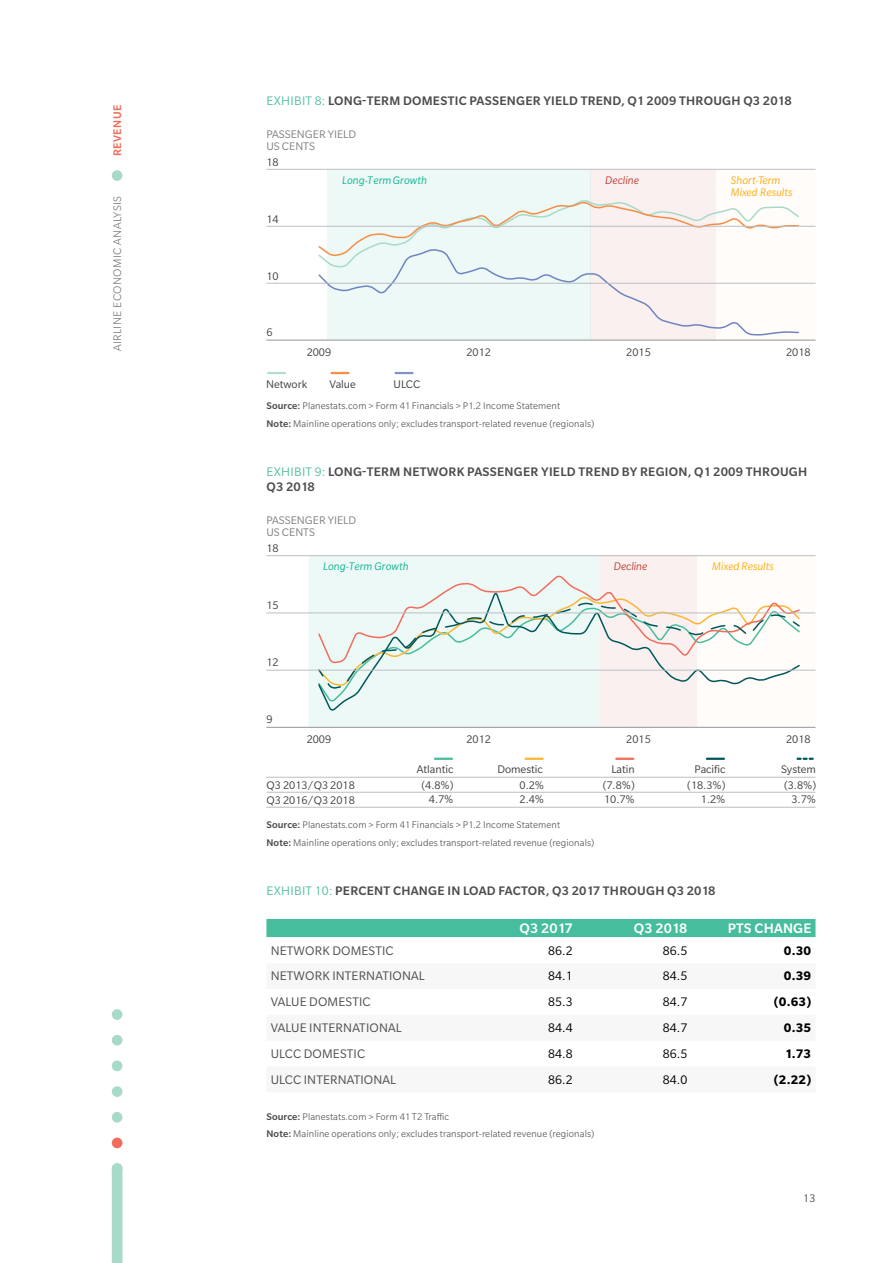
<style>
.page{position:relative;width:893px;height:1263px;background:#fff}
.page>*{position:absolute;margin:0;border:0;box-sizing:border-box;transform-origin:0 0}
.t1{font:500 15px "Slate Pro";letter-spacing:.01em;color:#fff}
.t2{font:500 13.5px/15px "Slate Pro";letter-spacing:.02em;color:#4d4d4f}
.t3{font:13.5px "Slate Pro";letter-spacing:.01em;color:#4d4d4f}
.t4{font:13.5px "Slate Pro";letter-spacing:.01em;color:#000}
.t5{font:700 13.5px "Slate Pro";letter-spacing:.01em;color:#000}
.t6{font:12px/14.2px "Slate Pro";color:#414042}
.t7{font:12px/12px "Slate Pro";color:#808285}
.t8{font:italic 12px/12px "Slate Pro";color:#fcaf17}
.t9{font:italic 12px "Slate Pro";color:#14b795}
.t10{font:300 12px "Slate Pro";letter-spacing:.035em;color:#717275}
.t11{font:italic 12px "Slate Pro";color:#c24339}
.t12{font:500 12px "Slate Pro";letter-spacing:.035em;color:#f26c5a}
.t13{font:300 10.5px/17.5px "Slate Pro";letter-spacing:.01em;color:#4d4d4f}
.s1{font-weight:400;color:#54c0a2}
.s2{font-weight:500}
</style>
<div class="page">
<div style="left:112px;top:170px;width:10px;height:11px;background:#a8dac9;border-radius:50%"></div>
<div style="left:590px;top:169px;width:126px;height:171px;background:#faf0f0"></div>
<div style="left:327px;top:169px;width:263px;height:171px;background:#edf9f7"></div>
<div style="left:716px;top:169px;width:99px;height:171px;background:#fffcf9"></div>
<svg style="left:317px;top:199px;width:483px;height:137px"></svg>
<hr style="left:266px;top:283px;width:549px;height:1px;background:#bcbec0">
<hr style="left:266px;top:226px;width:549px;height:1px;background:#bcbec0">
<hr style="left:266px;top:169px;width:549px;height:1px;background:#bcbec0">
<hr style="left:266px;top:340px;width:549px;height:1px;background:#939598">
<svg style="left:268px;top:372px;width:17px;height:2px"></svg>
<svg style="left:396px;top:372px;width:17px;height:2px"></svg>
<svg style="left:332px;top:372px;width:17px;height:2px"></svg>
<div style="left:308px;top:556px;width:9px;height:171px;background:#edf9f7"></div>
<svg style="left:317px;top:556px;width:498px;height:171px"></svg>
<hr style="left:266px;top:670px;width:549px;height:1px;background:#bcbec0">
<hr style="left:266px;top:613px;width:549px;height:1px;background:#bcbec0">
<hr style="left:266px;top:555px;width:549px;height:1px;background:#bcbec0">
<hr style="left:266px;top:727px;width:549px;height:1px;background:#939598">
<hr style="left:266px;top:777px;width:549px;height:1px;background:#bcbec0">
<hr style="left:266px;top:807px;width:549px;height:1px;background:#bcbec0">
<hr style="left:266px;top:792px;width:549px;height:1px;background:#bcbec0">
<svg style="left:435px;top:758px;width:17px;height:2px"></svg>
<svg style="left:526px;top:758px;width:17px;height:2px"></svg>
<svg style="left:616px;top:758px;width:17px;height:2px"></svg>
<svg style="left:707px;top:758px;width:17px;height:2px"></svg>
<svg style="left:798px;top:758px;width:16px;height:2px"></svg>
<div style="left:266px;top:919px;width:549px;height:18px;background:#46bd9d"></div>
<svg style="left:266px;top:937px;width:549px;height:1px"></svg>
<div style="left:112px;top:1137px;width:10px;height:11px;background:#f26c5a;border-radius:50%"></div>
<div style="left:112px;top:1112px;width:10px;height:10px;background:#a8dac9;border-radius:50%"></div>
<div style="left:112px;top:1086px;width:10px;height:11px;background:#a8dac9;border-radius:50%"></div>
<div style="left:112px;top:1060px;width:10px;height:11px;background:#a8dac9;border-radius:50%"></div>
<div style="left:112px;top:1035px;width:10px;height:10px;background:#a8dac9;border-radius:50%"></div>
<div style="left:112px;top:1009px;width:10px;height:11px;background:#a8dac9;border-radius:50%"></div>
<svg style="left:112px;top:1163px;width:10px;height:100px"></svg>
<p class="t12" style="left:111px;top:156px;width:53px;rotate:-90deg">REVENUE</p>
<p class="t10" style="left:111px;top:351px;width:157px;rotate:-90deg">AIRLINE ECONOMIC ANALYSIS</p>
<p class="t2" style="left:267px;top:93px;width:527px"><span class="s1">Exhibit 8:</span> LONG-TERM DOMESTIC PASSENGER YIELD TREND, Q1 2009 THROUGH Q3 2018</p>
<p class="t7" style="left:266px;top:128px;width:91px">PASSENGER YIELD<br>US CENTS</p>
<p class="t6" style="left:266px;top:155px;width:14px">18</p>
<p class="t6" style="left:266px;top:212px;width:14px">14</p>
<p class="t6" style="left:266px;top:269px;width:14px">10</p>
<p class="t6" style="left:266px;top:325px;width:8px">6</p>
<p class="t9" style="left:342px;top:174px;width:86px">Long-TermGrowth</p>
<p class="t11" style="left:605px;top:174px;width:35px">Decline</p>
<p class="t8" style="left:731px;top:174px;width:63px">Short-Term<br>Mixed Results</p>
<p class="t6" style="left:307px;top:345px;width:26px">2009</p>
<p class="t6" style="left:466px;top:345px;width:26px">2012</p>
<p class="t6" style="left:626px;top:345px;width:26px">2015</p>
<p class="t6" style="left:786px;top:345px;width:26px">2018</p>
<p class="t6" style="left:266px;top:377px;width:43px">Network</p>
<p class="t6" style="left:330px;top:377px;width:28px">Value</p>
<p class="t6" style="left:394px;top:377px;width:28px">ULCC</p>
<p class="t13" style="left:266px;top:397px;width:329px"><span class="s2">Source:</span> Planestats.com &gt; Form 41 Financials &gt; P1.2 Income Statement<br><span class="s2">Note:</span> Mainline operations only; excludes transport-related revenue (regionals)</p>
<p class="t2" style="left:267px;top:464px;width:542px"><span class="s1">Exhibit 9:</span> LONG-TERM NETWORK PASSENGER YIELD TREND BY REGION, Q1 2009 THROUGH<br>Q3 2018</p>
<p class="t7" style="left:266px;top:514px;width:91px">PASSENGER YIELD<br>US CENTS</p>
<p class="t9" style="left:323px;top:560px;width:87px">Long-Term Growth</p>
<p class="t11" style="left:614px;top:560px;width:35px">Decline</p>
<p class="t8" style="left:712px;top:560px;width:63px">Mixed Results</p>
<p class="t6" style="left:266px;top:541px;width:14px">18</p>
<p class="t6" style="left:266px;top:598px;width:14px">15</p>
<p class="t6" style="left:266px;top:655px;width:14px">12</p>
<p class="t6" style="left:266px;top:712px;width:8px">9</p>
<p class="t6" style="left:307px;top:732px;width:26px">2009</p>
<p class="t6" style="left:466px;top:732px;width:26px">2012</p>
<p class="t6" style="left:626px;top:732px;width:26px">2015</p>
<p class="t6" style="left:786px;top:732px;width:26px">2018</p>
<p class="t6" style="left:417px;top:762px;width:38px">Atlantic</p>
<p class="t6" style="left:497px;top:762px;width:47px">Domestic</p>
<p class="t6" style="left:611px;top:762px;width:25px">Latin</p>
<p class="t6" style="left:695px;top:762px;width:32px">Pacific</p>
<p class="t6" style="left:781px;top:762px;width:37px">System</p>
<p class="t6" style="left:266px;top:778px;width:90px;line-height:15px">Q3 2013/Q3 2018<br>Q3 2016/Q3 2018</p>
<p class="t6" style="left:421px;top:778px;width:34px;text-align:right">(4.8%)<br>4.7%</p>
<p class="t6" style="left:520px;top:778px;width:26px">0.2%<br>2.4%</p>
<p class="t6" style="left:603px;top:778px;width:34px">(7.8%)<br>10.7%</p>
<p class="t6" style="left:687px;top:778px;width:40px;text-align:right">(18.3%)<br>1.2%</p>
<p class="t6" style="left:784px;top:778px;width:34px;text-align:right">(3.8%)<br>3.7%</p>
<p class="t13" style="left:266px;top:816px;width:329px"><span class="s2">Source:</span> Planestats.com &gt; Form 41 Financials &gt; P1.2 Income Statement<br><span class="s2">Note:</span> Mainline operations only; excludes transport-related revenue (regionals)</p>
<p class="t2" style="left:267px;top:883px;width:450px"><span class="s1">Exhibit 10:</span> PERCENT CHANGE IN LOAD FACTOR, Q3 2017 THROUGH Q3 2018</p>
<h1 class="t1" style="left:519px;top:920px;width:55px">Q3 2017</h1>
<h1 class="t1" style="left:634px;top:920px;width:55px">Q3 2018</h1>
<h1 class="t1" style="left:728px;top:920px;width:85px">PTS CHANGE</h1>
<p class="t3" style="left:271px;top:943px;width:124px">NETWORK DOMESTIC</p>
<p class="t4" style="left:548px;top:943px;width:26px">86.2</p>
<p class="t4" style="left:663px;top:943px;width:26px">86.5</p>
<p class="t5" style="left:784px;top:943px;width:29px">0.30</p>
<p class="t3" style="left:271px;top:969px;width:155px">NETWORK I NTERNATIONAL</p>
<p class="t4" style="left:548px;top:969px;width:26px">84.1</p>
<p class="t4" style="left:663px;top:969px;width:26px">84.5</p>
<p class="t5" style="left:784px;top:969px;width:29px">0.39</p>
<p class="t3" style="left:271px;top:995px;width:101px">VALUE DOMESTI C</p>
<p class="t4" style="left:548px;top:995px;width:26px">85.3</p>
<p class="t4" style="left:663px;top:995px;width:26px">84.7</p>
<p class="t5" style="left:774px;top:994px;width:39px">(0.63)</p>
<p class="t3" style="left:271px;top:1021px;width:132px">VALUE I NTERNATI ONAL</p>
<p class="t4" style="left:548px;top:1021px;width:26px">84.4</p>
<p class="t4" style="left:663px;top:1021px;width:26px">84.7</p>
<p class="t5" style="left:784px;top:1020px;width:29px">0.35</p>
<p class="t3" style="left:271px;top:1047px;width:96px">ULCC DOMESTIC</p>
<p class="t4" style="left:548px;top:1047px;width:26px">84.8</p>
<p class="t4" style="left:663px;top:1047px;width:26px">86.5</p>
<p class="t5" style="left:785px;top:1046px;width:28px">1.73</p>
<p class="t3" style="left:271px;top:1072px;width:127px">ULCC I NTERNATI ONAL</p>
<p class="t4" style="left:548px;top:1072px;width:26px">86.2</p>
<p class="t4" style="left:663px;top:1072px;width:26px">84.0</p>
<p class="t5" style="left:774px;top:1072px;width:39px">(2.22)</p>
<p class="t13" style="left:266px;top:1107px;width:329px"><span class="s2">Source:</span> Planestats.com &gt; Form 41 T2 Traffic<br><span class="s2">Note:</span> Mainline operations only; excludes transport-related revenue (regionals)</p>
<p class="t10" style="left:803px;top:1192px;width:14px">13</p>
</div>
